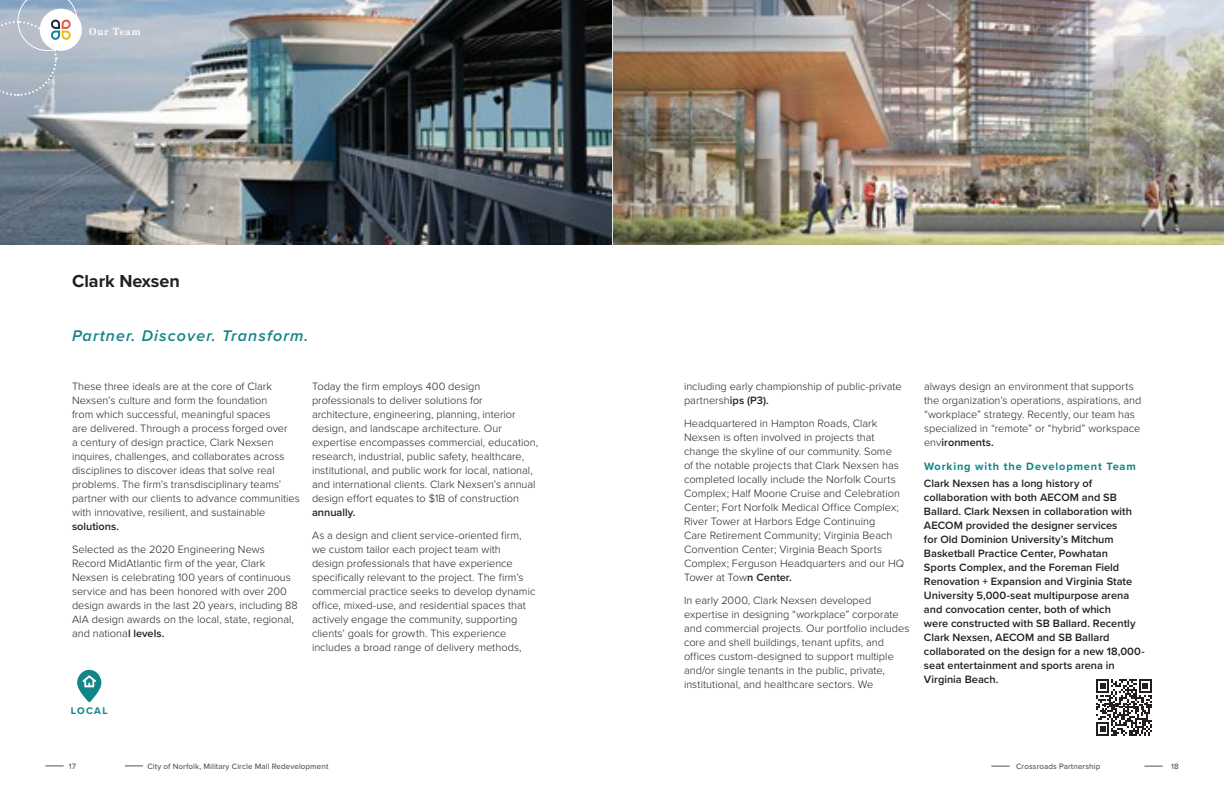
<style>
.page{position:relative;width:1224px;height:792px;background:#fff}
.page>*{position:absolute;margin:0;border:0;box-sizing:border-box;transform-origin:0 0}
.CS_Heading{font:700 18px "Proxima Nova";color:#231f20}
.Section_Statement{font:italic 600 16px "Proxima Nova";letter-spacing:.07em;color:#128589}
.t1{font:300 11px/14px "Proxima Nova";color:#231f20}
.t2{font:600 11px/14px "Proxima Nova";color:#231f20}
.Section_Sub_Heading{font:700 11px "Proxima Nova";letter-spacing:.08em;color:#128589}
.Date_Quals_Info{font:700 10px "Grad";letter-spacing:.09em;color:#fff}
.Section_Heading_Desc{font:700 10px "Proxima Nova";letter-spacing:.125em;color:#128589}
.t3{font:500 8px "Proxima Nova";letter-spacing:.01em;color:#51555a}
.s1{font-weight:600}
</style>
<div class="page">
<svg style="left:1096px;top:679px;width:56px;height:57px"></svg>
<img style="left:0;top:0;width:612px;height:244px">
<div style="left:41px;top:10px;width:39px;height:39px;background:#fff;border-radius:50%"></div>
<div style="left:40px;top:9px;width:42px;height:42px;border:3px solid #fff;border-radius:50%"></div>
<svg style="left:0;top:0;width:77px;height:97px;background:#b6c1cb"></svg>
<img style="left:614px;top:0;width:610px;height:244px">
<svg style="left:77px;top:670px;width:24px;height:32px"></svg>
<svg style="left:991px;top:766px;width:19px;height:1px"></svg>
<svg style="left:125px;top:766px;width:18px;height:1px"></svg>
<svg style="left:1144px;top:766px;width:19px;height:1px"></svg>
<svg style="left:46px;top:766px;width:18px;height:1px"></svg>
<p class="Date_Quals_Info" style="left:89px;top:26px;width:53px">Our Team</p>
<p class="CS_Heading" style="left:72px;top:268px;width:109px">Clark Nexsen</p>
<p class="Section_Statement" style="left:72px;top:323px;width:238px">Partner. Discover. Transform.</p>
<p class="t1" style="left:72px;top:379px;width:229px">These three ideals are at the core of Clark Nexsen’s culture and form the foundation<br>from which successful, meaningful spaces<br>are delivered. Through a process forged over<br>a century of design practice, Clark Nexsen inquires, challenges, and collaborates across disciplines to discover ideas that solve real problems. The firm’s transdisciplinary teams’ partner with our clients to advance communities with innovative, resilient, and sustainable <span class="s1">solutions.</span></p>
<p class="t1" style="left:72px;top:542px;width:227px">Selected as the 2020 Engineering News Record MidAtlantic firm of the year, Clark Nexsen is celebrating 100 years of continuous service and has been honored with over 200 design awards in the last 20 years, including 88<br>AIA design awards on the local, state, regional, and nationa<span class="s1">l levels.</span></p>
<p class="t1" style="left:312px;top:379px;width:228px">Today the firm employs 400 design professionals to deliver solutions for architecture, engineering, planning, interior design, and landscape architecture. Our expertise encompasses commercial, education, research, industrial, public safety, healthcare, institutional, and public work for local, national, and international clients. Clark Nexsen’s annual design effort equates to $1B of construction <span class="s1">annually.</span></p>
<p class="t1" style="left:312px;top:528px;width:225px">As a design and client service-oriented firm, we custom tailor each project team with design professionals that have experience specifically relevant to the project. The firm’s commercial practice seeks to develop dynamic office, mixed-use, and residential spaces that actively engage the community, supporting clients’ goals for growth. This experience includes a broad range of delivery methods,</p>
<p class="Section_Heading_Desc" style="left:71px;top:703px;width:38px">LOCAL</p>
<p class="t1" style="left:684px;top:379px;width:219px">including early championship of public-private partnersh<span class="s1">ips (P3).</span></p>
<p class="t1" style="left:684px;top:416px;width:222px">Headquartered in Hampton Roads, Clark Nexsen is often involved in projects that change the skyline of our community. Some<br>of the notable projects that Clark Nexsen has completed locally include the Norfolk Courts Complex; Half Moone Cruise and Celebration Center; Fort Norfolk Medical Office Complex; River Tower at Harbors Edge Continuing<br>Care Retirement Community; Virginia Beach Convention Center; Virginia Beach Sports Complex; Ferguson Headquarters and our HQ Tower at Tow<span class="s1">n Center.</span></p>
<p class="t1" style="left:684px;top:593px;width:227px">In early 2000, Clark Nexsen developed expertise in designing “workplace” corporate and commercial projects. Our portfolio includes core and shell buildings, tenant upfits, and offices custom-designed to support multiple and/or single tenants in the public, private, institutional, and healthcare sectors. We</p>
<p class="t1" style="left:924px;top:379px;width:219px">always design an environment that supports the organization’s operations, aspirations, and “workplace” strategy. Recently, our team has specialized in “remote” or “hybrid” workspace env<span class="s1">ironments.</span></p>
<p class="Section_Sub_Heading" style="left:924px;top:458px;width:213px">Working with the Development Team</p>
<p class="t2" style="left:924px;top:476px;width:222px">Clark Nexsen has a long history of collaboration with both AECOM and SB Ballard. Clark Nexsen in collaboration with AECOM provided the designer services<br>for Old Dominion University’s Mitchum Basketball Practice Center, Powhatan<br>Sports Complex, and the Foreman Field Renovation + Expansion and Virginia State University 5,000-seat multipurpose arena and convocation center, both of which<br>were constructed with SB Ballard. Recently Clark Nexsen, AECOM and SB Ballard collaborated on the design for a new 18,000- seat entertainment and sports arena in Virginia Beach.</p>
<p class="t3" style="left:69px;top:760px;width:9px">17</p>
<p class="t3" style="left:147px;top:760px;width:183px">City of Norfolk, Military Circle Mall Redevelopment</p>
<p class="t3" style="left:1016px;top:761px;width:86px">Crossroads Partnership</p>
<p class="t3" style="left:1171px;top:761px;width:9px">18</p>
</div>
